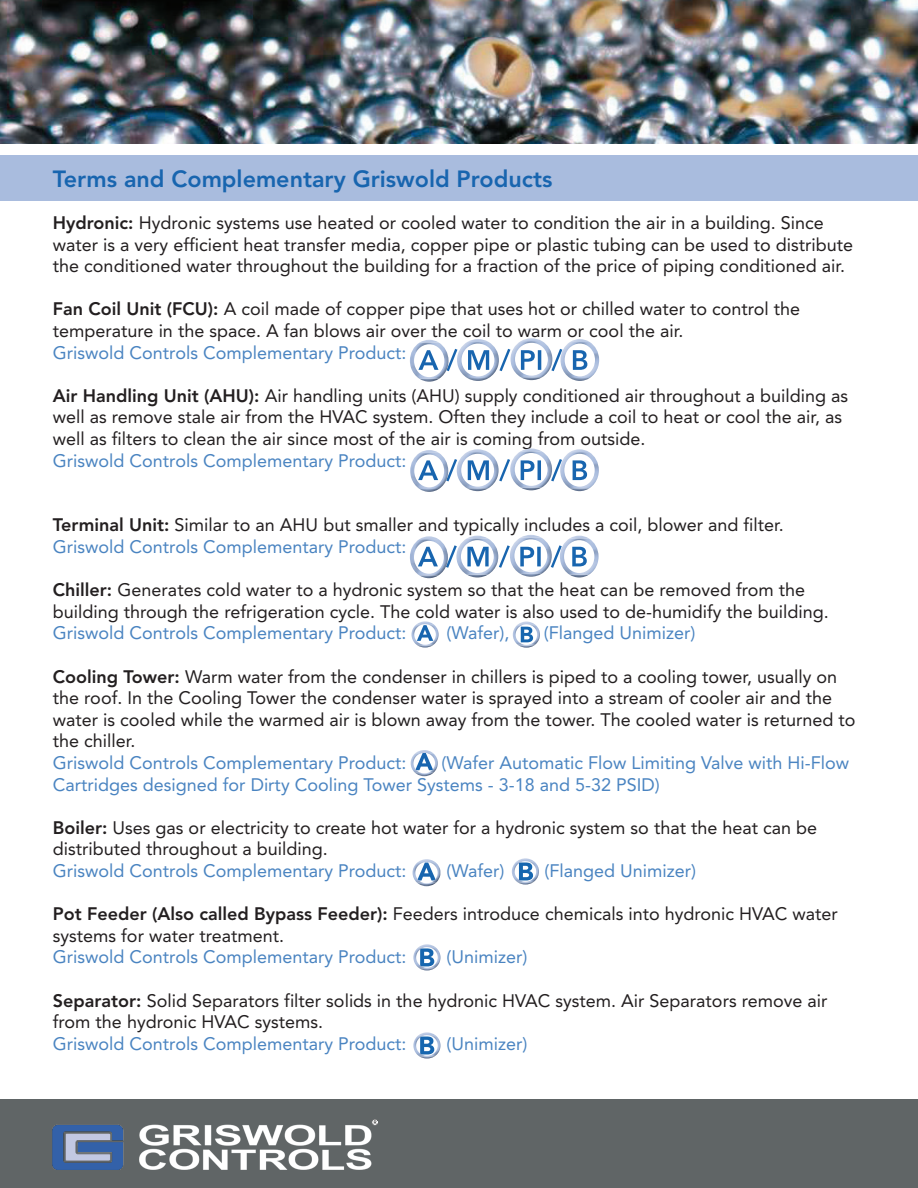
<style>
.page{position:relative;width:918px;height:1188px;background:#fff}
.page>*{position:absolute;margin:0;border:0;box-sizing:border-box;transform-origin:0 0}
.t1{font:800 23.25px "Avenir LT Std";color:#1865af}
.t2{font:18px/21.6px "Avenir";color:#231f20}
.t3{font:18px/21.6px "Avenir";color:#4a84c1}
.s1{font-family:"Avenir LT Std";font-weight:800}
.s2{color:#4a84c1}
</style>
<div class="page">
<img style="left:0;top:0;width:918px;height:144px">
<div style="left:0;top:155px;width:918px;height:46px;background:#a9bcde"></div>
<div style="left:0;top:1100px;width:918px;height:88px;background:#606566"></div>
<img style="left:53px;top:1119px;width:325px;height:51px">
<svg style="left:449px;top:349px;width:112px;height:22px"></svg>
<svg style="left:448px;top:459px;width:112px;height:22px"></svg>
<svg style="left:448px;top:545px;width:112px;height:23px"></svg>
<img style="left:420px;top:340px;width:19px;height:3px">
<img style="left:420px;top:379px;width:19px;height:3px">
<img style="left:410px;top:343px;width:39px;height:36px">
<img style="left:420px;top:450px;width:18px;height:3px">
<img style="left:420px;top:489px;width:19px;height:3px">
<img style="left:410px;top:453px;width:38px;height:36px">
<img style="left:420px;top:536px;width:18px;height:3px">
<img style="left:419px;top:575px;width:20px;height:3px">
<img style="left:410px;top:539px;width:38px;height:36px">
<img style="left:468px;top:339px;width:20px;height:3px">
<img style="left:467px;top:378px;width:22px;height:3px">
<img style="left:457px;top:342px;width:42px;height:36px">
<img style="left:468px;top:449px;width:20px;height:3px">
<img style="left:467px;top:488px;width:21px;height:3px">
<img style="left:457px;top:452px;width:42px;height:36px">
<img style="left:468px;top:536px;width:19px;height:2px">
<img style="left:467px;top:575px;width:20px;height:3px">
<img style="left:456px;top:538px;width:42px;height:37px">
<img style="left:522px;top:338px;width:20px;height:3px">
<img style="left:521px;top:377px;width:21px;height:3px">
<img style="left:511px;top:341px;width:41px;height:36px">
<img style="left:522px;top:448px;width:19px;height:3px">
<img style="left:521px;top:487px;width:21px;height:3px">
<img style="left:510px;top:451px;width:42px;height:36px">
<img style="left:520px;top:535px;width:21px;height:3px">
<img style="left:521px;top:574px;width:20px;height:3px">
<img style="left:510px;top:538px;width:42px;height:36px">
<img style="left:570px;top:339px;width:19px;height:3px">
<img style="left:570px;top:378px;width:20px;height:3px">
<img style="left:561px;top:342px;width:38px;height:36px">
<img style="left:570px;top:449px;width:19px;height:3px">
<img style="left:570px;top:488px;width:19px;height:3px">
<img style="left:560px;top:452px;width:39px;height:36px">
<svg style="left:571px;top:536px;width:17px;height:2px"></svg>
<img style="left:570px;top:575px;width:18px;height:3px">
<img style="left:560px;top:538px;width:39px;height:37px">
<img style="left:416px;top:621px;width:19px;height:24px">
<img style="left:417px;top:645px;width:16px;height:3px">
<img style="left:411px;top:625px;width:28px;height:19px">
<svg style="left:519px;top:622px;width:15px;height:2px"></svg>
<img style="left:519px;top:645px;width:15px;height:3px">
<img style="left:517px;top:624px;width:19px;height:21px">
<img style="left:513px;top:625px;width:27px;height:19px">
<img style="left:416px;top:750px;width:18px;height:4px">
<svg style="left:415px;top:753px;width:18px;height:23px"></svg>
<img style="left:411px;top:754px;width:27px;height:19px">
<img style="left:418px;top:859px;width:17px;height:3px">
<svg style="left:417px;top:862px;width:19px;height:24px"></svg>
<img style="left:413px;top:863px;width:27px;height:20px">
<img style="left:516px;top:858px;width:19px;height:24px">
<img style="left:518px;top:882px;width:15px;height:3px">
<img style="left:512px;top:862px;width:27px;height:19px">
<img style="left:418px;top:944px;width:18px;height:24px">
<img style="left:419px;top:968px;width:16px;height:3px">
<img style="left:413px;top:948px;width:28px;height:19px">
<img style="left:418px;top:1032px;width:18px;height:24px">
<img style="left:419px;top:1056px;width:16px;height:3px">
<img style="left:413px;top:1036px;width:28px;height:19px">
<p class="t1" style="left:53px;top:165px;width:501px">Terms and Complementary Griswold Products</p>
<p class="t2" style="left:53px;top:213px;width:802px"><span class="s1">Hydronic:</span> Hydronic systems use heated or cooled water to condition the air in a building. Since water is a very efficient heat transfer media, copper pipe or plastic tubing can be used to distribute the conditioned water throughout the building for a fraction of the price of piping conditioned air.</p>
<p class="t2" style="left:53px;top:299px;width:749px"><span class="s1">Fan Coil Unit (FCU):</span> A coil made of copper pipe that uses hot or chilled water to control the temperature in the space. A fan blows air over the coil to warm or cool the air.</p>
<p class="t3" style="left:53px;top:342px;width:355px">Griswold Controls Complementary Product:</p>
<p class="t2" style="left:53px;top:385px;width:797px"><span class="s1">Air Handling Unit (AHU):</span> Air handling units (AHU) supply conditioned air throughout a building as well as remove stale air from the HVAC system. Often they include a coil to heat or cool the air, as well as filters to clean the air since most of the air is coming from outside.</p>
<p class="t3" style="left:53px;top:450px;width:355px">Griswold Controls Complementary Product:</p>
<p class="t2" style="left:53px;top:515px;width:732px"><span class="s1">Terminal Unit:</span> Similar to an AHU but smaller and typically includes a coil, blower and filter.<br><span class="s2">Griswold Controls Complementary Product:</span></p>
<p class="t2" style="left:53px;top:580px;width:777px"><span class="s1">Chiller:</span> Generates cold water to a hydronic system so that the heat can be removed from the building through the refrigeration cycle. The cold water is also used to de-humidify the building.</p>
<p class="t3" style="left:53px;top:623px;width:355px">Griswold Controls Complementary Product:</p>
<p class="t3" style="left:447px;top:623px;width:65px">(Wafer),</p>
<p class="t3" style="left:544px;top:623px;width:153px">(Flanged Unimizer)</p>
<p class="t2" style="left:53px;top:666px;width:804px"><span class="s1">Cooling Tower:</span> Warm water from the condenser in chillers is piped to a cooling tower, usually on the roof. In the Cooling Tower the condenser water is sprayed into a stream of cooler air and the water is cooled while the warmed air is blown away from the tower. The cooled water is returned to the chiller.</p>
<p class="t3" style="left:53px;top:753px;width:355px">Griswold Controls Complementary Product:</p>
<p class="t3" style="left:53px;top:753px;width:798px;text-indent:389px">(Wafer Automatic Flow Limiting Valve with Hi-Flow<br>Cartridges designed for Dirty Cooling Tower Systems - 3-18 and 5-32 PSID)</p>
<p class="t2" style="left:53px;top:817px;width:766px"><span class="s1">Boiler:</span> Uses gas or electricity to create hot water for a hydronic system so that the heat can be distributed throughout a building.</p>
<p class="t3" style="left:53px;top:861px;width:355px">Griswold Controls Complementary Product:</p>
<p class="t3" style="left:447px;top:861px;width:60px">(Wafer)</p>
<p class="t3" style="left:545px;top:861px;width:153px">(Flanged Unimizer)</p>
<p class="t2" style="left:53px;top:904px;width:787px"><span class="s1">Pot Feeder (Also called Bypass Feeder):</span> Feeders introduce chemicals into hydronic HVAC water systems for water treatment.</p>
<p class="t3" style="left:53px;top:947px;width:355px">Griswold Controls Complementary Product:</p>
<p class="t3" style="left:447px;top:947px;width:82px">(Unimizer)</p>
<p class="t2" style="left:53px;top:990px;width:776px"><span class="s1">Separator:</span> Solid Separators filter solids in the hydronic HVAC system. Air Separators remove air from the hydronic HVAC systems.</p>
<p class="t3" style="left:53px;top:1033px;width:355px">Griswold Controls Complementary Product:</p>
<p class="t3" style="left:447px;top:1033px;width:82px">(Unimizer)</p>
</div>
